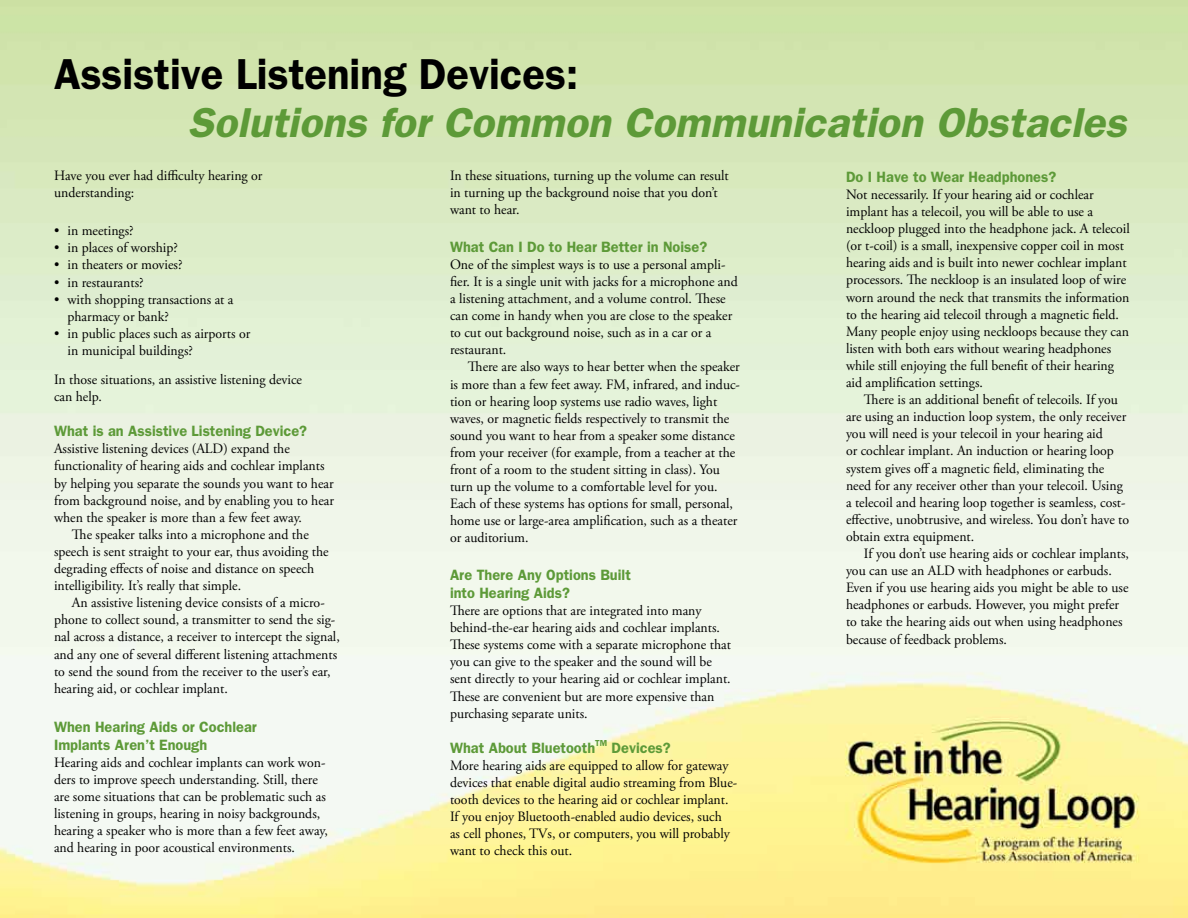
<style>
.page{position:relative;width:1188px;height:918px;background:#fff}
.page>*{position:absolute;margin:0;border:0;box-sizing:border-box;transform-origin:0 0}
.t1{font:600 43.5px "Franklin Gothic";color:#000;scale:.96 1}
.t2{font:italic 600 42px "Franklin Gothic";color:#5d9a38}
.t3{font:600 15px/18px "Franklin Gothic";color:#5d9a38}
.t4{font:14.25px/17.1px "Adobe Garamond Pro";color:#000}
</style>
<div class="page">
<img style="left:0;top:0;width:1188px;height:918px">
<h1 class="t1" style="left:54px;top:49px;width:548px">Assistive Listening Devices:</h1>
<h2 class="t2" style="left:188px;top:97px;width:940px">Solutions for Common Communication Obstacles</h2>
<p class="t4" style="left:54px;top:167px;width:210px">Have you ever had difficulty hearing or understanding:</p>
<p class="t4" style="left:54px;top:223px;width:81px">• in meetings?</p>
<p class="t4" style="left:54px;top:240px;width:125px">• in places of worship?</p>
<p class="t4" style="left:54px;top:257px;width:130px">• in theaters or movies?</p>
<p class="t4" style="left:54px;top:274px;width:91px">• in restaurants?</p>
<p class="t4" style="left:68px;top:291px;width:168px;text-indent:-14px">• with shopping transactions at a pharmacy or bank?</p>
<p class="t4" style="left:68px;top:325px;width:184px;text-indent:-14px">• in public places such as airports or in municipal buildings?</p>
<p class="t4" style="left:54px;top:371px;width:250px">In those situations, an assistive listening device can help.</p>
<p class="t3" style="left:54px;top:422px;width:255px">What is an Assistive Listening Device?</p>
<p class="t4" style="left:54px;top:441px;width:237px">Assistive listening devices (ALD) expand the</p>
<p class="t4" style="left:54px;top:458px;width:272px">functionality of hearing aids and cochlear implants</p>
<p class="t4" style="left:54px;top:475px;width:281px">by helping you separate the sounds you want to hear</p>
<p class="t4" style="left:54px;top:492px;width:281px">from background noise, and by enabling you to hear</p>
<p class="t4" style="left:54px;top:509px;width:250px">when the speaker is more than a few feet away.</p>
<p class="t4" style="left:72px;top:526px;width:238px">The speaker talks into a microphone and the</p>
<p class="t4" style="left:54px;top:543px;width:276px">speech is sent straight to your ear, thus avoiding the</p>
<p class="t4" style="left:54px;top:560px;width:262px">degrading effects of noise and distance on speech</p>
<p class="t4" style="left:54px;top:578px;width:189px">intelligibility. It’s really that simple.</p>
<p class="t4" style="left:72px;top:595px;width:254px">An assistive listening device consists of a micro-</p>
<p class="t4" style="left:54px;top:612px;width:283px">phone to collect sound, a transmitter to send the sig-</p>
<p class="t4" style="left:54px;top:629px;width:287px">nal across a distance, a receiver to intercept the signal,</p>
<p class="t4" style="left:54px;top:646px;width:285px">and any one of several different listening attachments</p>
<p class="t4" style="left:54px;top:663px;width:278px">to send the sound from the receiver to the user’s ear,</p>
<p class="t4" style="left:54px;top:680px;width:175px">hearing aid, or cochlear implant.</p>
<p class="t3" style="left:54px;top:717px;width:204px">When Hearing Aids or Cochlear<br>Implants Aren’t Enough</p>
<p class="t4" style="left:54px;top:754px;width:275px">Hearing aids and cochlear implants can work won&shy;ders to improve speech understanding. Still, there are some situations that can be problematic such as listening in groups, hearing in noisy backgrounds, hearing a speaker who is more than a few feet away, and hearing in poor acoustical environments.</p>
<p class="t4" style="left:450px;top:167px;width:280px">In these situations, turning up the volume can result in turning up the background noise that you don’t want to hear.</p>
<p class="t3" style="left:450px;top:237px;width:259px">What Can I Do to Hear Better in Noise?</p>
<p class="t4" style="left:450px;top:256px;width:289px">One of the simplest ways is to use a personal ampli&shy;fier. It is a single unit with jacks for a microphone and a listening attachment, and a volume control. These can come in handy when you are close to the speaker to cut out background noise, such as in a car or a restaurant.</p>
<p class="t4" style="left:450px;top:359px;width:292px;text-indent:18px">There are also ways to hear better when the speaker is more than a few feet away. FM, infrared, and induc&shy;tion or hearing loop systems use radio waves, light waves, or magnetic fields respectively to transmit the sound you want to hear from a speaker some distance from your receiver (for example, from a teacher at the front of a room to the student sitting in class). You turn up the volume to a comfortable level for you.<br>Each of these systems has options for small, personal, home use or large-area amplification, such as a theater or auditorium.</p>
<p class="t3" style="left:450px;top:565px;width:182px">Are There Any Options Built into Hearing Aids?</p>
<p class="t4" style="left:450px;top:602px;width:282px">There are options that are integrated into many behind-the-ear hearing aids and cochlear implants.<br>These systems come with a separate microphone that you can give to the speaker and the sound will be sent directly to your hearing aid or cochlear implant.<br>These are convenient but are more expensive than purchasing separate units.</p>
<p class="t3" style="left:450px;top:738px;width:222px">What About Bluetooth<sup>TM</sup> Devices?</p>
<p class="t4" style="left:450px;top:757px;width:289px">More hearing aids are equipped to allow for gateway devices that enable digital audio streaming from Blue&shy;tooth devices to the hearing aid or cochlear implant.<br>If you enjoy Bluetooth-enabled audio devices, such<br>as cell phones, TVs, or computers, you will probably want to check this out.</p>
<p class="t3" style="left:846px;top:167px;width:212px">Do I Have to Wear Headphones?</p>
<p class="t4" style="left:846px;top:186px;width:285px">Not necessarily. If your hearing aid or cochlear implant has a telecoil, you will be able to use a neckloop plugged into the headphone jack. A telecoil (or t-coil) is a small, inexpensive copper coil in most hearing aids and is built into newer cochlear implant processors. The neckloop is an insulated loop of wire worn around the neck that transmits the information to the hearing aid telecoil through a magnetic field.<br>Many people enjoy using neckloops because they can listen with both ears without wearing headphones while still enjoying the full benefit of their hearing aid amplification settings.</p>
<p class="t4" style="left:846px;top:392px;width:285px;text-indent:18px">There is an additional benefit of telecoils. If you are using an induction loop system, the only receiver you will need is your telecoil in your hearing aid<br>or cochlear implant. An induction or hearing loop system gives off a magnetic field, eliminating the need for any receiver other than your telecoil. Using a telecoil and hearing loop together is seamless, cost&shy;effective, unobtrusive, and wireless. You don’t have to obtain extra equipment.</p>
<p class="t4" style="left:846px;top:545px;width:284px;text-indent:18px">If you don’t use hearing aids or cochlear implants, you can use an ALD with headphones or earbuds.<br>Even if you use hearing aids you might be able to use headphones or earbuds. However, you might prefer to take the hearing aids out when using headphones because of feedback problems.</p>
</div>
